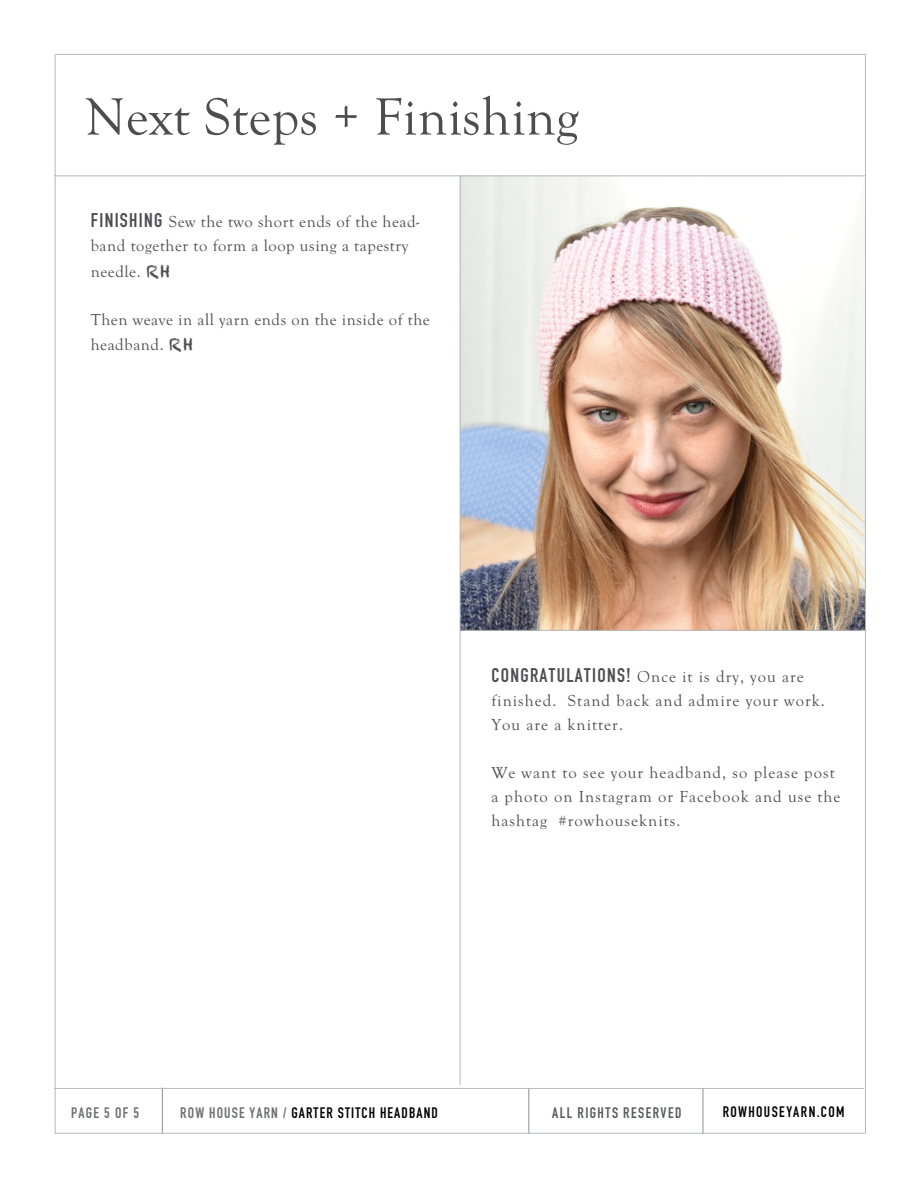
<style>
.page{position:relative;width:918px;height:1188px;background:#fff}
.page>*{position:absolute;margin:0;border:0;box-sizing:border-box;transform-origin:0 0}
.t1{font:54px "Goudy Old Sty";letter-spacing:.01em;color:#4d4d4f}
.t2{font:16.5px/24px "Goudy Old Sty";letter-spacing:.065em;color:#4d4d4f}
.t3{font:16.5px/24px "Goudy Old Sty";letter-spacing:.035em;color:#4d4d4f}
.t4{font:700 15px "DIN Condensed";letter-spacing:.075em;color:#000}
.t5{font:700 15px "DIN Condensed";letter-spacing:.1em;color:#58595b}
.t6{font:700 15px "DIN Condensed";letter-spacing:.085em;color:#6d6e71}
.s1{font-family:"DIN Condensed";font-weight:700;font-size:19.5px}
.s2{font-family:"Chalkduster"}
.s3{color:#6d6e71}
</style>
<div class="page">
<img style="left:461px;top:177px;width:404px;height:453px">
<hr style="left:162px;top:1088px;width:1px;height:46px;background:#8e9092">
<hr style="left:528px;top:1088px;width:1px;height:46px;background:#8e9092">
<hr style="left:703px;top:1088px;width:1px;height:46px;background:#8e9092">
<hr style="left:54px;top:1088px;width:810px;height:1px;background:#b6b8ba">
<hr style="left:55px;top:1133px;width:810px;height:1px;background:#b6b8ba">
<hr style="left:54px;top:176px;width:811px;height:1px;background:#b6b8ba">
<hr style="left:865px;top:54px;width:1px;height:1080px;background:#b6b8ba">
<hr style="left:55px;top:54px;width:1px;height:1080px;background:#b6b8ba">
<hr style="left:55px;top:54px;width:810px;height:1px;background:#b6b8ba">
<hr style="left:460px;top:176px;width:1px;height:909px;background:#b6b8ba">
<hr style="left:461px;top:630px;width:404px;height:1px;background:#b6b8ba">
<h1 class="t1" style="left:85px;top:87px;width:495px">Next Steps + Finishing</h1>
<p class="t3" style="left:91px;top:210px;width:330px"><span class="s1">FINISHING</span> Sew the two short ends of the head&shy;band together to form a loop using a tapestry</p>
<p class="t2" style="left:91px;top:260px;width:81px">needle. <span class="s2">RH</span></p>
<p class="t3" style="left:91px;top:307px;width:341px;line-height:25.5px">Then weave in all yarn ends on the inside of the headband. <span class="s2">RH</span></p>
<p class="t2" style="left:491px;top:665px;width:335px"><span class="s1">CONGRATULATIONS!</span> Once it is dry, you are finished. Stand back and admire your work.<br>You are a knitter.</p>
<p class="t2" style="left:491px;top:761px;width:351px">We want to see your headband, so please post a photo on Instagram or Facebook and use the hashtag #rowhouseknits.</p>
<p class="t6" style="left:71px;top:1102px;width:69px">PAGE 5 OF 5</p>
<p class="t4" style="left:180px;top:1102px;width:259px"><span class="s3">ROW HOUSE YARN /</span> GARTER STITCH HEADBAND</p>
<p class="t5" style="left:552px;top:1102px;width:131px">ALL RIGHTS RESERVED</p>
<p class="t4" style="left:723px;top:1101px;width:123px">ROWHOUSEYARN.COM</p>
</div>
